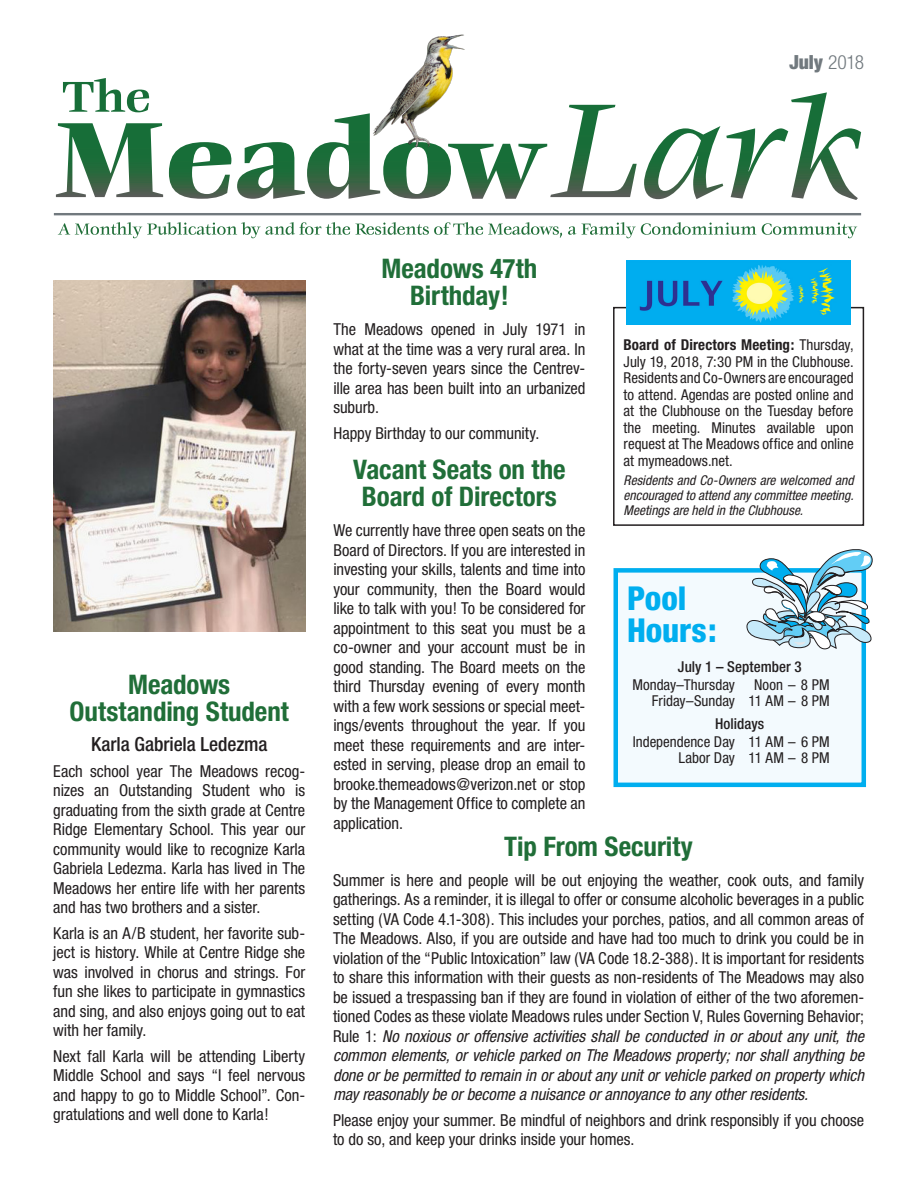
<style>
.page{position:relative;width:918px;height:1188px;background:#fff}
.page>*{position:absolute;margin:0;border:0;box-sizing:border-box;transform-origin:0 0}
.Calendar{font:800 condensed 33px/31.5px "Helvetica Neue";letter-spacing:-.005em;color:#00aeef}
.Headline{font:700 condensed 27px/27px "Helvetica Neue";color:#206e38;text-align:center}
.Body{font:500 condensed 19.5px "Helvetica Neue";color:#231f20}
.t1{font:900 condensed 19.5px "Helvetica Neue";color:#71797e}
.Body-2{font:condensed 16.5px/19.5px "Helvetica Neue";letter-spacing:-.005em;color:#231f20;text-align:justify}
.Calendar-2{font:condensed 15px/16.5px "Helvetica Neue";color:#231f20;text-align:justify}
.Calendar-3{font:500 condensed 15px "Helvetica Neue";letter-spacing:.005em;color:#231f20}
.Calendar-4{font:italic condensed 13.5px/15px "Helvetica Neue";color:#231f20;text-align:justify}
.s1{font-weight:300}
.s2{font-weight:700}
.s3{font-style:italic}
</style>
<div class="page">
<svg style="left:58px;top:222px;width:799px;height:16px"></svg>
<hr style="left:54px;top:213px;width:807px;height:2px;background:#71797e">
<svg style="left:56px;top:123px;width:107px;height:74px"></svg>
<svg style="left:169px;top:142px;width:62px;height:57px"></svg>
<svg style="left:237px;top:105px;width:400px;height:94px"></svg>
<svg style="left:644px;top:92px;width:217px;height:108px"></svg>
<svg style="left:63px;top:78px;width:86px;height:34px"></svg>
<div style="left:613px;top:307px;width:251px;height:219px;border:2px solid #231f20"></div>
<img style="left:373px;top:34px;width:92px;height:114px">
<div style="left:616px;top:570px;width:248px;height:215px;background:#f3fafe"></div>
<div style="left:614px;top:568px;width:252px;height:219px;border:4px solid #00aeef"></div>
<svg style="left:747px;top:550px;width:125px;height:99px"></svg>
<img style="left:626px;top:261px;width:224px;height:64px">
<img style="left:54px;top:281px;width:252px;height:351px">
<p class="t1" style="left:789px;top:50px;width:76px">July <span class="s1">2018</span></p>
<p class="Headline" style="left:70px;top:671px;width:221px">Meadows<br>Outstanding Student</p>
<p class="Body" style="left:91px;top:733px;width:178px">Karla Gabriela Ledezma</p>
<p class="Body-2" style="left:53px;top:761px;width:254px">Each school year The Meadows recog&shy;nizes an Outstanding Student who is graduating from the sixth grade at Centre Ridge Elementary School. This year our community would like to recognize Karla Gabriela Ledezma. Karla has lived in The Meadows her entire life with her parents and has two brothers and a sister.</p>
<p class="Body-2" style="left:53px;top:923px;width:254px">Karla is an A/B student, her favorite sub&shy;ject is history. While at Centre Ridge she was involved in chorus and strings. For fun she likes to participate in gymnastics and sing, and also enjoys going out to eat with her family.</p>
<p class="Body-2" style="left:53px;top:1046px;width:254px">Next fall Karla will be attending Liberty Middle School and says “I feel nervous and happy to go to Middle School”. Con&shy;gratulations and well done to Karla!</p>
<p class="Headline" style="left:382px;top:255px;width:157px">Meadows 47th<br>Birthday!</p>
<p class="Body-2" style="left:333px;top:319px;width:254px">The Meadows opened in July 1971 in what at the time was a very rural area. In the forty-seven years since the Centrev&shy;ille area has been built into an urbanized suburb.</p>
<p class="Body-2" style="left:333px;top:423px;width:208px">Happy Birthday to our community.</p>
<p class="Headline" style="left:353px;top:456px;width:214px">Vacant Seats on the<br>Board of Directors</p>
<p class="Body-2" style="left:333px;top:521px;width:254px">We currently have three open seats on the Board of Directors. If you are interested in investing your skills, talents and time into your community, then the Board would like to talk with you! To be considered for appointment to this seat you must be a co-owner and your account must be in good standing. The Board meets on the third Thursday evening of every month with a few work sessions or special meet&shy;ings/events throughout the year. If you meet these requirements and are inter&shy;ested in serving, please drop an email to brooke.themeadows@verizon.net or stop by the Management Office to complete an application.</p>
<p class="Calendar-2" style="left:624px;top:337px;width:232px"><span class="s2">Board of Directors Meeting:</span> Thursday, July 19, 2018, 7:30 PM in the Clubhouse.<br>Residents and Co-Owners are encouraged to attend. Agendas are posted online and at the Clubhouse on the Tuesday before the meeting. Minutes available upon request at The Meadows office and online at mymeadows.net.</p>
<p class="Calendar-4" style="left:624px;top:473px;width:232px">Residents and Co-Owners are welcomed and encouraged to attend any committee meeting.<br>Meetings are held in the Clubhouse.</p>
<p class="Calendar" style="left:627px;top:582px;width:91px">Pool<br>Hours:</p>
<p class="Calendar-3" style="left:678px;top:657px;width:125px">July 1 – September 3</p>
<p class="Calendar-2" style="left:632px;top:676px;width:104px">Monday–Thursday</p>
<p class="Calendar-2" style="left:754px;top:676px;width:77px">Noon – 8 PM</p>
<p class="Calendar-2" style="left:652px;top:692px;width:179px">Friday–Sunday 11 AM – 8 PM</p>
<p class="Calendar-3" style="left:715px;top:714px;width:51px">Holidays</p>
<p class="Calendar-2" style="left:633px;top:733px;width:199px">Independence Day 11 AM – 6 PM</p>
<p class="Calendar-2" style="left:678px;top:749px;width:153px">Labor Day 11 AM – 8 PM</p>
<p class="Headline" style="left:504px;top:832px;width:190px">Tip From Security</p>
<p class="Body-2" style="left:333px;top:870px;width:533px">Summer is here and people will be out enjoying the weather, cook outs, and family gatherings. As a reminder, it is illegal to offer or consume alcoholic beverages in a public setting (VA Code 4.1-308). This includes your porches, patios, and all common areas of The Meadows. Also, if you are outside and have had too much to drink you could be in violation of the “Public Intoxication” law (VA Code 18.2-388). It is important for residents to share this information with their guests as non-residents of The Meadows may also be issued a trespassing ban if they are found in violation of either of the two aforemen&shy;tioned Codes as these violate Meadows rules under Section V, Rules Governing Behavior; Rule 1: <span class="s3">No noxious or offensive activities shall be conducted in or about any unit, the common elements, or vehicle parked on The Meadows property; nor shall anything be done or be permitted to remain in or about any unit or vehicle parked on property which may reasonably be or become a nuisance or annoyance to any other residents.</span></p>
<p class="Body-2" style="left:333px;top:1110px;width:533px">Please enjoy your summer. Be mindful of neighbors and drink responsibly if you choose to do so, and keep your drinks inside your homes.</p>
</div>
